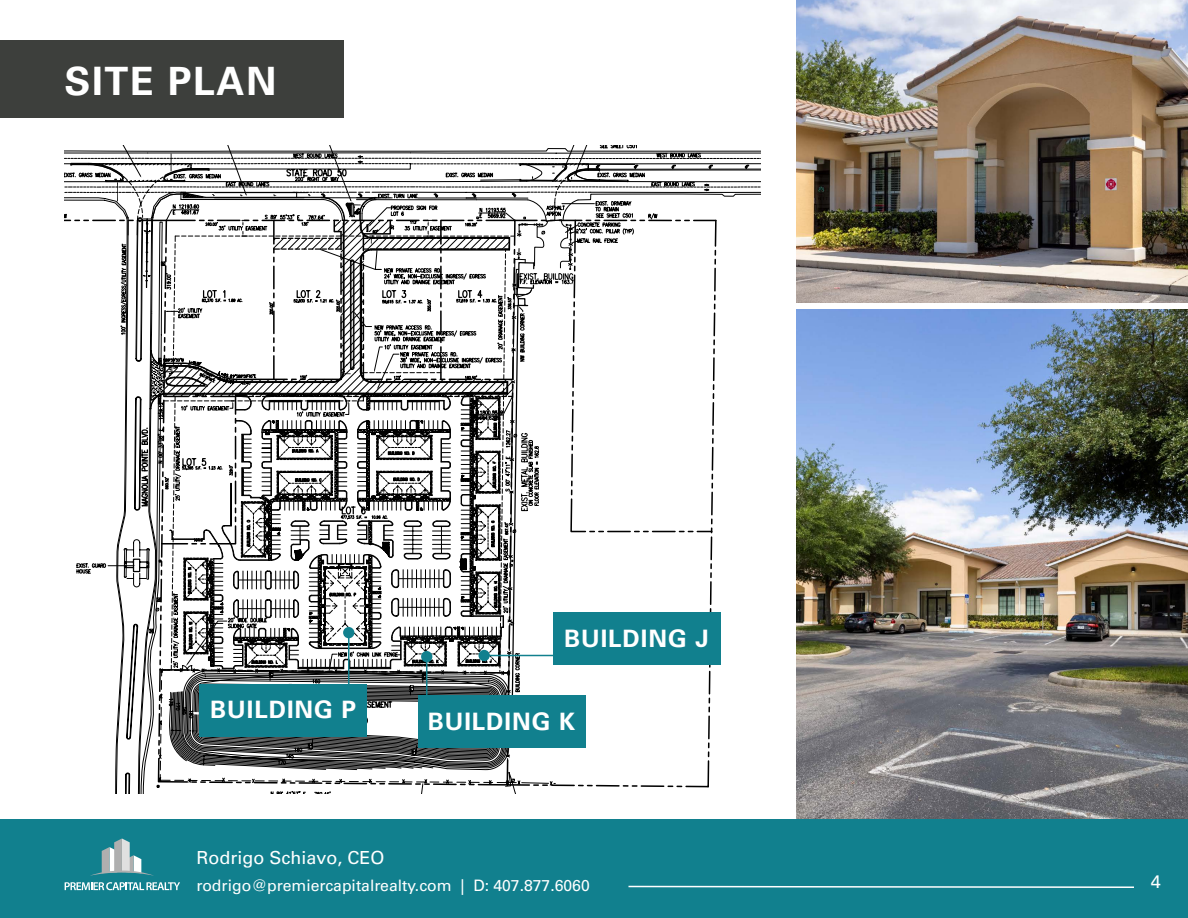
<style>
.page{position:relative;width:1188px;height:918px;background:#fff}
.page>*{position:absolute;margin:0;border:0;box-sizing:border-box;transform-origin:0 0}
.t1{font:39px "Univers LT 65 Bd";letter-spacing:.04em;color:#fff}
.t2{font:24px "Univers LT 65 Bd";letter-spacing:.04em;color:#fff}
.t3{font:18px "Univers LT 55 Rm";color:#fff}
.t4{font:15.75px "Univers LT 55 Rm";color:#fff}
</style>
<div class="page">
<svg style="left:64px;top:146px;width:697px;height:648px"></svg>
<svg style="left:287px;top:554px;width:474px;height:240px"></svg>
<div style="left:0;top:40px;width:344px;height:78px;background:#3d3f3c"></div>
<hr style="left:484px;top:655px;width:70px;height:1px;background:#11808e">
<div style="left:478px;top:650px;width:12px;height:11px;background:#11808e;border-radius:50%"></div>
<div style="left:553px;top:613px;width:168px;height:52px;background:#11808e"></div>
<hr style="left:426px;top:656px;width:2px;height:70px;background:#11808e">
<div style="left:421px;top:651px;width:11px;height:11px;background:#11808e;border-radius:50%"></div>
<hr style="left:348px;top:632px;width:2px;height:70px;background:#11808e">
<div style="left:343px;top:627px;width:11px;height:11px;background:#11808e;border-radius:50%"></div>
<div style="left:418px;top:695px;width:168px;height:53px;background:#11808e"></div>
<div style="left:200px;top:684px;width:168px;height:52px;background:#11808e"></div>
<img style="left:796px;top:0;width:392px;height:303px">
<img style="left:796px;top:309px;width:392px;height:510px">
<div style="left:0;top:819px;width:1188px;height:99px;background:#11808e"></div>
<svg style="left:628px;top:885px;width:506px;height:3px"></svg>
<svg style="left:90px;top:838px;width:64px;height:38px"></svg>
<svg style="left:65px;top:882px;width:115px;height:8px"></svg>
<h1 class="t1" style="left:65px;top:58px;width:213px">SITE PLAN</h1>
<h2 class="t2" style="left:210px;top:696px;width:148px">BUILDING P</h2>
<h2 class="t2" style="left:564px;top:625px;width:146px">BUILDING J</h2>
<h2 class="t2" style="left:428px;top:707px;width:149px">BUILDING K</h2>
<p class="t3" style="left:196px;top:847px;width:190px">Rodrigo Schiavo, CEO</p>
<p class="t4" style="left:196px;top:876px;width:395px">rodrigo@premiercapitalrealty.com | D: 407.877.6060</p>
<p class="t3" style="left:1151px;top:871px;width:12px">4</p>
</div>
